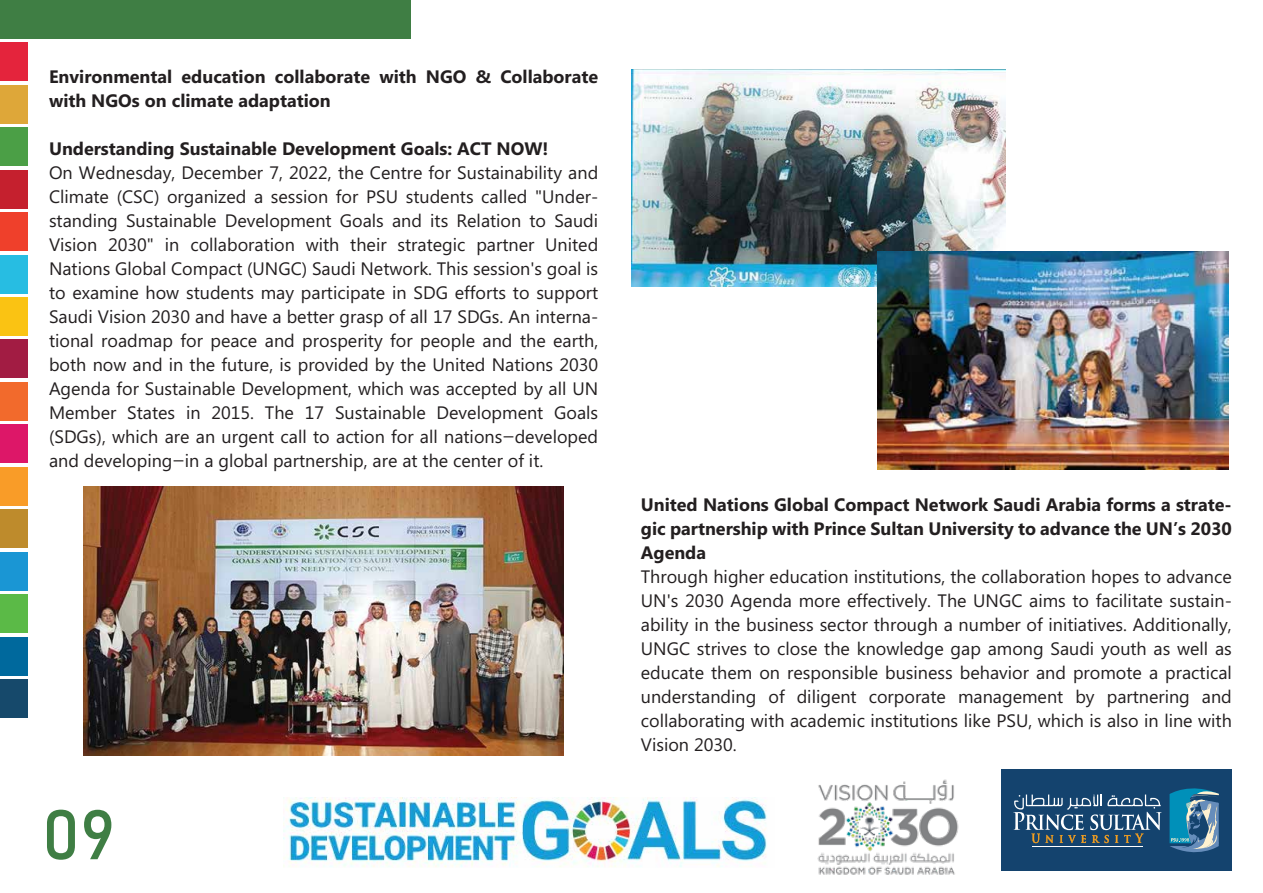
<style>
.page{position:relative;width:1263px;height:893px;background:#fff}
.page>*{position:absolute;margin:0;border:0;box-sizing:border-box;transform-origin:0 0}
.t1{font:69px "Bahnschrift";color:#3f7e44}
.t2{font:18px/24px "Microsoft Phags Pa";color:#231f20;text-align:justify}
.t3{font:700 18px/24px "Microsoft Phags Pa";color:#231f20}
</style>
<div class="page">
<img style="left:817px;top:779px;width:142px;height:96px">
<div style="left:1001px;top:769px;width:231px;height:102px;background:#14436e"></div>
<svg style="left:1169px;top:788px;width:50px;height:65px"></svg>
<hr style="left:1033px;top:846px;width:110px;height:1px;background:#fff">
<svg style="left:1013px;top:794px;width:148px;height:49px"></svg>
<div style="left:0;top:0;width:410px;height:39px;background:#3f7e44"></div>
<div style="left:0;top:42px;width:27px;height:39px;background:#e4243c"></div>
<div style="left:0;top:85px;width:27px;height:39px;background:#dea739"></div>
<div style="left:0;top:127px;width:27px;height:39px;background:#4b9f46"></div>
<div style="left:0;top:170px;width:27px;height:39px;background:#c5202e"></div>
<div style="left:0;top:212px;width:27px;height:39px;background:#ef402b"></div>
<div style="left:0;top:255px;width:27px;height:38px;background:#27bde2"></div>
<div style="left:0;top:297px;width:27px;height:39px;background:#fac313"></div>
<div style="left:0;top:340px;width:27px;height:38px;background:#a21c43"></div>
<div style="left:0;top:382px;width:27px;height:39px;background:#f26a2c"></div>
<div style="left:0;top:424px;width:27px;height:39px;background:#dd1768"></div>
<div style="left:0;top:467px;width:27px;height:39px;background:#f99c28"></div>
<div style="left:0;top:509px;width:27px;height:39px;background:#be8b2c"></div>
<div style="left:0;top:552px;width:27px;height:39px;background:#1a96d4"></div>
<div style="left:0;top:594px;width:27px;height:39px;background:#5bba47"></div>
<div style="left:0;top:637px;width:27px;height:38px;background:#00699d"></div>
<div style="left:0;top:679px;width:27px;height:39px;background:#16496b"></div>
<img style="left:283px;top:798px;width:484px;height:69px">
<img style="left:84px;top:486px;width:479px;height:270px">
<img style="left:631px;top:70px;width:375px;height:216px">
<img style="left:877px;top:251px;width:351px;height:218px">
<p class="t3" style="left:49px;top:64px;width:551px">Environmental education collaborate with NGO &amp; Collaborate with NGOs on climate adaptation</p>
<p class="t3" style="left:49px;top:136px;width:501px">Understanding Sustainable Development Goals: ACT NOW!</p>
<p class="t2" style="left:49px;top:160px;width:551px">On Wednesday, December 7, 2022, the Centre for Sustainability and Climate (CSC) organized a session for PSU students called "Under&shy;standing Sustainable Development Goals and its Relation to Saudi Vision 2030" in collaboration with their strategic partner United Nations Global Compact (UNGC) Saudi Network. This session's goal is to examine how students may participate in SDG efforts to support Saudi Vision 2030 and have a better grasp of all 17 SDGs. An interna&shy;tional roadmap for peace and prosperity for people and the earth, both now and in the future, is provided by the United Nations 2030<br>Agenda for Sustainable Development, which was accepted by all UN Member States in 2015. The 17 Sustainable Development Goals (SDGs), which are an urgent call to action for all nations—developed and developing—in a global partnership, are at the center of it.</p>
<h1 class="t1" style="left:42px;top:782px;width:75px">09</h1>
<p class="t3" style="left:641px;top:492px;width:592px;text-align:justify">United Nations Global Compact Network Saudi Arabia forms a strate&shy;gic partnership with Prince Sultan University to advance the UN’s 2030<br>Agenda</p>
<p class="t2" style="left:641px;top:564px;width:592px">Through higher education institutions, the collaboration hopes to advance UN's 2030 Agenda more effectively. The UNGC aims to facilitate sustain&shy;ability in the business sector through a number of initiatives. Additionally, UNGC strives to close the knowledge gap among Saudi youth as well as educate them on responsible business behavior and promote a practical understanding of diligent corporate management by partnering and collaborating with academic institutions like PSU, which is also in line with Vision 2030.</p>
</div>
